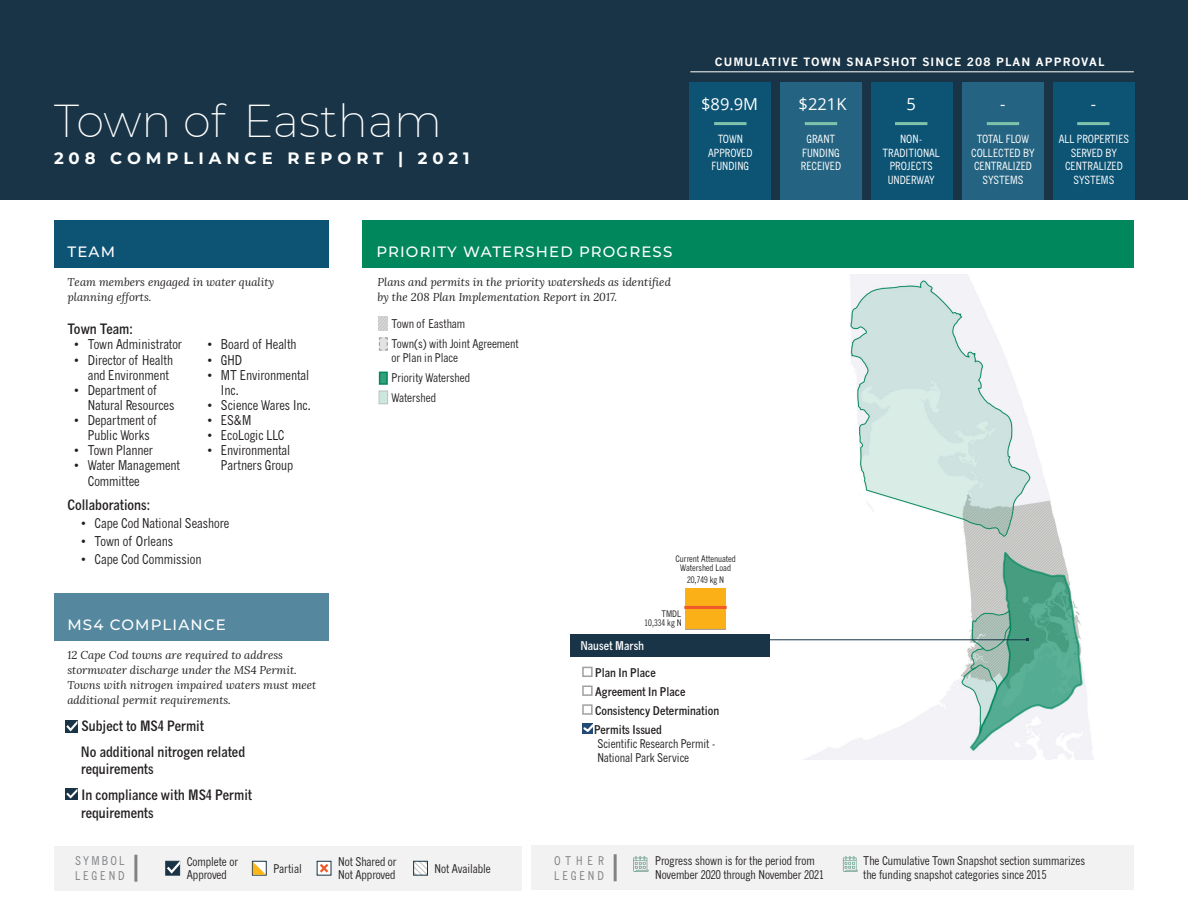
<style>
.page{position:relative;width:1188px;height:918px;background:#fff}
.page>*{position:absolute;margin:0;border:0;box-sizing:border-box;transform-origin:0 0}
.Title__Town_Name{font:200 45px "Montserrat";color:#fff}
.Title__Report{font:700 16.5px "Montserrat";letter-spacing:.3em;color:#fff}
.Data__Year{font:16.5px "Open Sans";color:#fff}
.Section__Heading_B_L{font:500 15px "Montserrat";letter-spacing:.075em;color:#fff}
.Section_Body_List_H1{font:700 condensed 14.25px/17.1px "News Gothic MT Std";color:#231f20}
.Section_Text_H1{font:700 condensed 14.25px "News Gothic MT Std";color:#231f20}
.t1{font:condensed 13.5px/15.1px "News Gothic MT Std";color:#231f20}
.Legend_Text{font:condensed 12px/13.5px "News Gothic MT Std";color:#231f20}
.Map_legend{font:condensed 12px/14.4px "News Gothic MT Std";color:#231f20}
.Priority_WS_bold_mai{font:700 condensed 12px "News Gothic MT Std";color:#231f20}
.Priority_WS__main{font:condensed 12px/14.4px "News Gothic MT Std";color:#231f20}
.Legend_Heading{font:condensed 12px/15px "News Gothic MT Std";letter-spacing:.21em;color:#808285}
.Legend_Heading-2{font:condensed 12px/15px "News Gothic MT Std";letter-spacing:.24em;color:#808285}
.Watershed_name{font:700 condensed 12px "News Gothic MT Std";color:#fff}
.Section_heading-intr{font:italic 11.25px/15px "Lora";color:#231f20}
.Data__Label_text{font:condensed 11.25px/13.5px "News Gothic MT Std";color:#fff;text-align:center}
.Data_Heading{font:700 11.25px "News Gothic MT Std";letter-spacing:.1em;color:#fff}
.Load_Center{font:condensed 9px/9.3px "News Gothic MT Std";color:#231f20;text-align:center}
.Load_Right{font:condensed 9px "News Gothic MT Std";color:#231f20}
</style>
<div class="page">
<div style="left:0;top:0;width:1188px;height:200px;background:#183446"></div>
<div style="left:54px;top:846px;width:468px;height:44px;background:#f2f2f2"></div>
<div style="left:532px;top:846px;width:602px;height:44px;background:#f2f2f2"></div>
<svg style="left:252px;top:861px;width:15px;height:15px"></svg>
<svg style="left:165px;top:861px;width:15px;height:15px"></svg>
<svg style="left:316px;top:861px;width:16px;height:15px"></svg>
<svg style="left:413px;top:861px;width:15px;height:15px"></svg>
<hr style="left:134px;top:855px;width:3px;height:27px;background:#808285">
<hr style="left:614px;top:854px;width:3px;height:27px;background:#808285">
<img style="left:633px;top:856px;width:16px;height:16px">
<div style="left:1053px;top:83px;width:82px;height:117px;background:#0c5374"></div>
<div style="left:689px;top:83px;width:82px;height:117px;background:#0c5374"></div>
<div style="left:780px;top:83px;width:82px;height:117px;background:#246482"></div>
<div style="left:871px;top:83px;width:82px;height:117px;background:#0c5374"></div>
<div style="left:962px;top:83px;width:82px;height:117px;background:#246482"></div>
<img style="left:582px;top:274px;width:511px;height:485px">
<svg style="left:379px;top:317px;width:9px;height:13px"></svg>
<svg style="left:378px;top:337px;width:10px;height:14px"></svg>
<div style="left:379px;top:372px;width:9px;height:13px;background:#339f7d;border:2px solid #00875c"></div>
<div style="left:379px;top:391px;width:9px;height:13px;background:#cce7de;border:1px solid #bfbfbe"></div>
<div style="left:582px;top:667px;width:11px;height:10px;background:#fff;border:2px solid #a1a0a0"></div>
<div style="left:582px;top:686px;width:11px;height:10px;background:#fff;border:2px solid #a1a0a0"></div>
<div style="left:582px;top:704px;width:11px;height:11px;background:#fff;border:2px solid #a1a0a0"></div>
<svg style="left:582px;top:722px;width:14px;height:12px"></svg>
<div style="left:570px;top:634px;width:200px;height:23px;background:#183446"></div>
<hr style="left:1077px;top:122px;width:33px;height:3px;background:#80c3ad">
<div style="left:363px;top:220px;width:771px;height:47px;background:#00875c"></div>
<div style="left:54px;top:220px;width:274px;height:47px;background:#0c5374"></div>
<div style="left:54px;top:593px;width:274px;height:48px;background:#55879e"></div>
<svg style="left:66px;top:720px;width:12px;height:12px"></svg>
<svg style="left:66px;top:788px;width:12px;height:12px"></svg>
<div style="left:685px;top:588px;width:41px;height:42px;background:#fcb017"></div>
<hr style="left:684px;top:606px;width:43px;height:3px;background:#f0592a">
<hr style="left:685px;top:629px;width:41px;height:1px;background:#a1a0a0">
<hr style="left:769px;top:639px;width:259px;height:1px;background:#183446">
<hr style="left:714px;top:122px;width:33px;height:3px;background:#80c3ad">
<hr style="left:690px;top:72px;width:444px;height:1px;background:#fff">
<hr style="left:805px;top:122px;width:32px;height:3px;background:#80c3ad">
<hr style="left:895px;top:122px;width:32px;height:3px;background:#80c3ad">
<hr style="left:987px;top:122px;width:32px;height:3px;background:#80c3ad">
<p class="Title__Town_Name" style="left:54px;top:91px;width:390px">Town of Eastham</p>
<p class="Title__Report" style="left:54px;top:147px;width:417px">208 COMPLIANCE REPORT | 2021</p>
<p class="Section__Heading_B_L" style="left:68px;top:241px;width:49px">TEAM</p>
<p class="Section__Heading_B_L" style="left:376px;top:241px;width:297px">PRIORITY WATERSHED PROGRESS</p>
<p class="Section_heading-intr" style="left:68px;top:274px;width:208px">Team members engaged in water quality planning efforts.</p>
<p class="Section_heading-intr" style="left:377px;top:274px;width:295px">Plans and permits in the priority watersheds as identified by the 208 Plan Implementation Report in 2017.</p>
<p class="Section_Body_List_H1" style="left:68px;top:320px;width:67px">Town Team:</p>
<p class="t1" style="left:74px;top:337px;width:109px">• Town Administrator</p>
<p class="t1" style="left:88px;top:352px;width:87px;text-indent:-14px">• Director of Health and Environment</p>
<p class="t1" style="left:88px;top:382px;width:88px;text-indent:-14px">• Department of<br>Natural Resources</p>
<p class="t1" style="left:74px;top:413px;width:84px;text-align:center">• Department of<br>Public Works</p>
<p class="t1" style="left:74px;top:443px;width:80px">• Town Planner</p>
<p class="t1" style="left:88px;top:458px;width:94px;text-indent:-14px">• Water Management<br>Committee</p>
<p class="t1" style="left:207px;top:337px;width:91px">• Board of Health</p>
<p class="t1" style="left:207px;top:352px;width:36px">• GHD</p>
<p class="t1" style="left:221px;top:367px;width:90px;text-indent:-14px">• MT Environmental<br>Inc.</p>
<p class="t1" style="left:207px;top:398px;width:105px">• Science Wares Inc.</p>
<p class="t1" style="left:207px;top:413px;width:45px">• ES&amp;M</p>
<p class="t1" style="left:207px;top:428px;width:78px">• EcoLogic LLC</p>
<p class="t1" style="left:207px;top:443px;width:87px;text-align:right">• Environmental<br>Partners Group</p>
<p class="Map_legend" style="left:392px;top:316px;width:75px">Town of Eastham</p>
<p class="Map_legend" style="left:392px;top:336px;width:129px">Town(s) with Joint Agreement or Plan in Place</p>
<p class="Map_legend" style="left:392px;top:370px;width:80px">Priority Watershed</p>
<p class="Map_legend" style="left:392px;top:390px;width:46px">Watershed</p>
<p class="Data_Heading" style="left:715px;top:55px;width:391px">CUMULATIVE TOWN SNAPSHOT SINCE 208 PLAN APPROVAL</p>
<p class="Data__Year" style="left:701px;top:93px;width:59px">$89.9M</p>
<p class="Data__Year" style="left:799px;top:93px;width:49px">$221K</p>
<p class="Data__Year" style="left:907px;top:93px;width:11px">5</p>
<p class="Data__Year" style="left:1000px;top:93px;width:7px">-</p>
<p class="Data__Year" style="left:1091px;top:93px;width:7px">-</p>
<p class="Data__Label_text" style="left:708px;top:132px;width:46px">TOWN<br>APPROVED<br>FUNDING</p>
<p class="Data__Label_text" style="left:801px;top:132px;width:42px">GRANT<br>FUNDING<br>RECEIVED</p>
<p class="Data__Label_text" style="left:883px;top:132px;width:59px">NON-<br>TRADITIONAL<br>PROJECTS<br>UNDERWAY</p>
<p class="Data__Label_text" style="left:971px;top:132px;width:65px">TOTAL FLOW<br>COLLECTED BY<br>CENTRALIZED<br>SYSTEMS</p>
<p class="Data__Label_text" style="left:1059px;top:132px;width:72px">ALL PROPERTIES<br>SERVED BY<br>CENTRALIZED<br>SYSTEMS</p>
<p class="Section_Text_H1" style="left:68px;top:496px;width:85px">Collaborations:</p>
<p class="t1" style="left:81px;top:516px;width:150px">• Cape Cod National Seashore</p>
<p class="t1" style="left:81px;top:534px;width:94px">• Town of Orleans</p>
<p class="t1" style="left:81px;top:552px;width:122px">• Cape Cod Commission</p>
<p class="Section__Heading_B_L" style="left:68px;top:614px;width:160px">MS4 COMPLIANCE</p>
<p class="Section_heading-intr" style="left:68px;top:648px;width:250px">12 Cape Cod towns are required to address stormwater discharge under the MS4 Permit.<br>Towns with nitrogen impaired waters must meet additional permit requirements.</p>
<p class="Section_Body_List_H1" style="left:82px;top:717px;width:124px">Subject to MS4 Permit</p>
<p class="Section_Body_List_H1" style="left:81px;top:743px;width:166px">No additional nitrogen related requirements</p>
<p class="Section_Body_List_H1" style="left:81px;top:787px;width:173px">In compliance with MS4 Permit requirements</p>
<p class="Load_Center" style="left:675px;top:554px;width:62px">Current Attenuated<br>Watershed Load</p>
<p class="Load_Center" style="left:687px;top:575px;width:39px">20,749 kg N</p>
<p class="Load_Right" style="left:662px;top:608px;width:21px">TMDL</p>
<p class="Load_Right" style="left:645px;top:617px;width:39px">10,334 kg N</p>
<p class="Watershed_name" style="left:580px;top:638px;width:65px">Nauset Marsh</p>
<p class="Priority_WS_bold_mai" style="left:595px;top:665px;width:62px">Plan In Place</p>
<p class="Priority_WS_bold_mai" style="left:595px;top:684px;width:92px">Agreement In Place</p>
<p class="Priority_WS_bold_mai" style="left:595px;top:703px;width:125px">Consistency Determination</p>
<p class="Priority_WS_bold_mai" style="left:594px;top:722px;width:69px">Permits Issued</p>
<p class="Priority_WS__main" style="left:597px;top:737px;width:120px">Scientific Research Permit -<br>National Park Service</p>
<p class="Legend_Heading" style="left:75px;top:853px;width:51px">SYMBOL<br>LEGEND</p>
<p class="Legend_Heading-2" style="left:554px;top:853px;width:51px">OTHER<br>LEGEND</p>
<p class="Legend_Text" style="left:863px;top:854px;width:223px">The Cumulative Town Snapshot section summarizes the funding snapshot categories since 2015</p>
<p class="Legend_Text" style="left:655px;top:854px;width:170px">Progress shown is for the period from<br>November 2020 through November 2021</p>
<p class="Legend_Text" style="left:187px;top:855px;width:53px">Complete or<br>Approved</p>
<p class="Legend_Text" style="left:273px;top:862px;width:30px">Partial</p>
<p class="Legend_Text" style="left:338px;top:855px;width:60px">Not Shared or<br>Not Approved</p>
<p class="Legend_Text" style="left:435px;top:862px;width:58px">Not Available</p>
</div>
